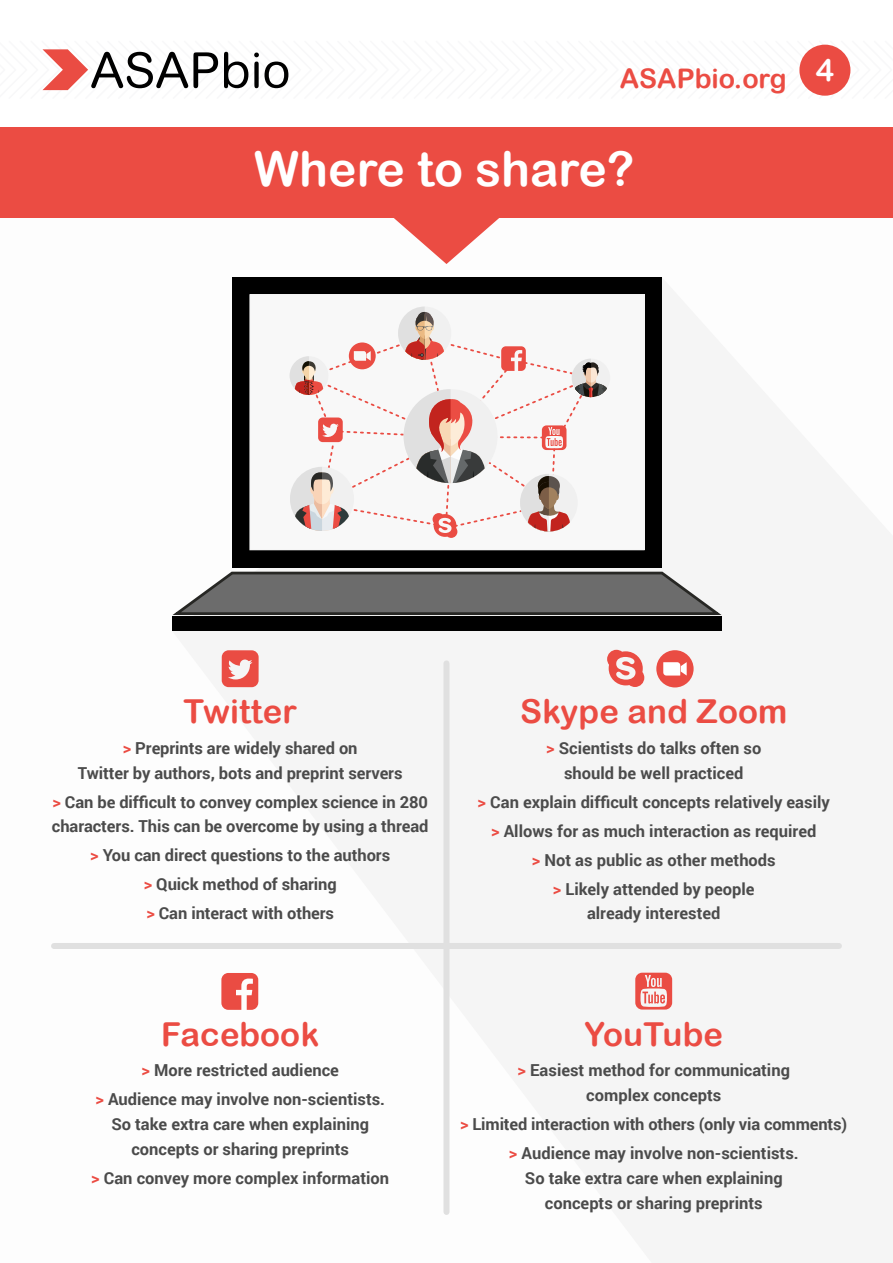
<style>
.page{position:relative;width:893px;height:1263px;background:#fff}
.page>*{position:absolute;margin:0;border:0;box-sizing:border-box;transform-origin:0 0}
.t1{font:48px "Arial Rounded MT Bold";color:#fff}
.t2{font:33px "Arial Rounded MT Bold";letter-spacing:.005em;color:#eb4c43}
.t3{font:27px "Arial Rounded MT Bold";color:#eb4c43}
.t4{font:700 16.5px/29px "Roboto";color:#4b4b4b;text-align:center}
.s1{color:#eb4c43}
</style>
<div class="page">
<div style="left:443px;top:663px;width:6px;height:549px;background:#e0e0e0"></div>
<div style="left:54px;top:943px;width:785px;height:6px;background:#e0e0e0"></div>
<div style="left:0;top:128px;width:893px;height:90px;background:#eb4c43"></div>
<svg style="left:394px;top:218px;width:105px;height:46px"></svg>
<div style="left:232px;top:277px;width:430px;height:291px;background:#000"></div>
<div style="left:250px;top:295px;width:394px;height:255px;background:#f8f8f8"></div>
<div style="left:250px;top:294px;width:394px;height:256px;border:1px solid #f4f4f4"></div>
<svg style="left:172px;top:571px;width:549px;height:46px;background:#747474"></svg>
<div style="left:172px;top:617px;width:550px;height:14px;background:#000"></div>
<div style="left:572px;top:359px;width:38px;height:38px;background:#f0f0f0;border-radius:50%"></div>
<svg style="left:290px;top:307px;width:317px;height:231px"></svg>
<svg style="left:222px;top:650px;width:37px;height:37px"></svg>
<svg style="left:42px;top:44px;width:809px;height:51px"></svg>
<div style="left:656px;top:650px;width:38px;height:37px;background:#ea4c43;border-radius:50%"></div>
<svg style="left:663px;top:662px;width:24px;height:13px"></svg>
<svg style="left:607px;top:650px;width:37px;height:37px"></svg>
<svg style="left:221px;top:973px;width:37px;height:37px"></svg>
<svg style="left:635px;top:973px;width:37px;height:36px"></svg>
<div style="left:799px;top:45px;width:51px;height:51px;background:#eb4c43;border-radius:50%"></div>
<h3 class="t3" style="left:620px;top:63px;width:216px">ASAPbio.org <sup>4</sup></h3>
<h1 class="t1" style="left:254px;top:141px;width:382px">Where to share?</h1>
<h2 class="t2" style="left:183px;top:692px;width:115px">Twitter</h2>
<p class="t4" style="left:78px;top:735px;width:326px;line-height:24.8px"><span class="s1">&gt;</span> Preprints are widely shared on<br>Twitter by authors, bots and preprint servers</p>
<p class="t4" style="left:52px;top:789px;width:378px;line-height:24.8px;text-align:left"><span class="s1">&gt;</span> Can be difficult to convey complex science in 280 characters. This can be overcome by using a thread</p>
<p class="t4" style="left:90px;top:840px;width:301px"><span class="s1">&gt;</span> You can direct questions to the authors <span class="s1">&gt;</span> Quick method of sharing<br><span class="s1">&gt;</span> Can interact with others</p>
<h2 class="t2" style="left:520px;top:692px;width:269px">Skype and Zoom</h2>
<p class="t4" style="left:546px;top:735px;width:217px;line-height:24.8px"><span class="s1">&gt;</span> Scientists do talks often so should be well practiced</p>
<p class="t4" style="left:478px;top:786px;width:354px"><span class="s1">&gt;</span> Can explain difficult concepts relatively easily <span class="s1">&gt;</span> Allows for as much interaction as required<br><span class="s1">&gt;</span> Not as public as other methods<br><span class="s1">&gt;</span> Likely attended by people</p>
<p class="t4" style="left:587px;top:898px;width:135px">already interested</p>
<h2 class="t2" style="left:161px;top:1014px;width:160px">Facebook</h2>
<h2 class="t2" style="left:584px;top:1014px;width:140px">YouTube</h2>
<p class="t4" style="left:95px;top:1055px;width:291px"><span class="s1">&gt;</span> More restricted audience<br><span class="s1">&gt;</span> Audience may involve non-scientists.</p>
<p class="t4" style="left:111px;top:1111px;width:259px;line-height:24.8px">So take extra care when explaining concepts or sharing preprints</p>
<p class="t4" style="left:91px;top:1163px;width:299px"><span class="s1">&gt;</span> Can convey more complex information</p>
<p class="t4" style="left:517px;top:1057px;width:274px;line-height:24.8px"><span class="s1">&gt;</span> Easiest method for communicating complex concepts</p>
<p class="t4" style="left:460px;top:1109px;width:388px"><span class="s1">&gt;</span> Limited interaction with others (only via comments) <span class="s1">&gt;</span> Audience may involve non-scientists.</p>
<p class="t4" style="left:525px;top:1165px;width:259px;line-height:24.8px">So take extra care when explaining concepts or sharing preprints</p>
</div>
